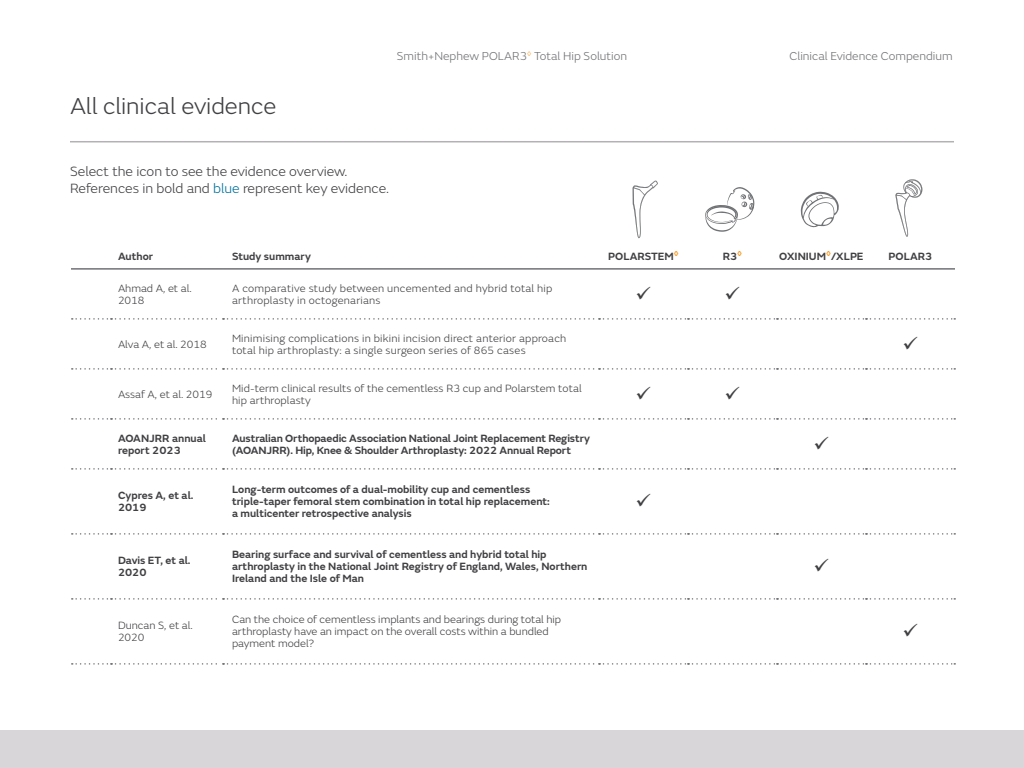
<style>
.page{position:relative;width:1024px;height:768px;background:#fff}
.page>*{position:absolute;margin:0;border:0;box-sizing:border-box;transform-origin:0 0}
.t1{font:300 24px "SN Emeric";color:#404043}
.t2{font:300 14px/16.8px "SN Emeric";color:#404043}
.t3{font:300 12px "SN Emeric";color:#717275}
.t4{font:600 11px/12px "SN Emeric";color:#404043}
.t5{font:300 11px/12px "SN Emeric";letter-spacing:.01em;color:#404043}
.s1{color:#00729c}
</style>
<div class="page">
<hr style="left:70px;top:141px;width:884px;height:1px;background:#b3b1b4">
<div style="left:0;top:730px;width:1024px;height:38px;background:#d8d6d8"></div>
<svg style="left:72px;top:318px;width:883px;height:2px"></svg>
<svg style="left:72px;top:368px;width:883px;height:2px"></svg>
<svg style="left:72px;top:418px;width:883px;height:2px"></svg>
<svg style="left:72px;top:468px;width:883px;height:2px"></svg>
<svg style="left:72px;top:533px;width:883px;height:2px"></svg>
<svg style="left:72px;top:598px;width:883px;height:2px"></svg>
<svg style="left:72px;top:663px;width:883px;height:2px"></svg>
<hr style="left:71px;top:268px;width:40px;height:2px;background:#717275">
<hr style="left:111px;top:268px;width:112px;height:2px;background:#717275">
<hr style="left:223px;top:268px;width:376px;height:2px;background:#717275">
<hr style="left:599px;top:268px;width:89px;height:2px;background:#717275">
<hr style="left:688px;top:268px;width:89px;height:2px;background:#717275">
<hr style="left:777px;top:268px;width:89px;height:2px;background:#717275">
<hr style="left:866px;top:268px;width:89px;height:2px;background:#717275">
<svg style="left:895px;top:179px;width:27px;height:58px"></svg>
<svg style="left:633px;top:181px;width:25px;height:57px"></svg>
<svg style="left:801px;top:192px;width:38px;height:35px"></svg>
<svg style="left:705px;top:187px;width:49px;height:45px"></svg>
<h1 class="t1" style="left:70px;top:91px;width:208px">All clinical evidence</h1>
<p class="t3" style="left:397px;top:49px;width:232px">Smith+Nephew POLAR3<sup>◊</sup> Total Hip Solution</p>
<p class="t3" style="left:789px;top:49px;width:165px">Clinical Evidence Compendium</p>
<p class="t2" style="left:70px;top:163px;width:321px">Select the icon to see the evidence overview.<br>References in bold and <span class="s1">blue</span> represent key evidence.</p>
<p class="t4" style="left:118px;top:250px;width:37px">Author</p>
<p class="t4" style="left:232px;top:250px;width:80px">Study summary</p>
<p class="t4" style="left:608px;top:250px;width:72px">POLARSTEM<sup>◊</sup></p>
<p class="t4" style="left:723px;top:250px;width:21px">R3<sup>◊</sup></p>
<p class="t4" style="left:779px;top:250px;width:86px">OXINIUM<sup>◊</sup>/XLPE</p>
<p class="t4" style="left:889px;top:250px;width:45px">POLAR3</p>
<p class="t5" style="left:118px;top:282px;width:75px">Ahmad A, et al.<br>2018</p>
<p class="t5" style="left:232px;top:282px;width:322px">A comparative study between uncemented and hybrid total hip arthroplasty in octogenarians</p>
<p class="t5" style="left:118px;top:338px;width:90px">Alva A, et al. 2018</p>
<p class="t5" style="left:232px;top:332px;width:336px">Minimising complications in bikini incision direct anterior approach total hip arthroplasty: a single surgeon series of 865 cases</p>
<p class="t5" style="left:118px;top:388px;width:96px">Assaf A, et al. 2019</p>
<p class="t5" style="left:232px;top:382px;width:351px">Mid-term clinical results of the cementless R3 cup and Polarstem total hip arthroplasty</p>
<p class="t4" style="left:118px;top:432px;width:89px">AOANJRR annual report 2023</p>
<p class="t4" style="left:232px;top:432px;width:359px">Australian Orthopaedic Association National Joint Replacement Registry (AOANJRR). Hip, Knee &amp; Shoulder Arthroplasty: 2022 Annual Report</p>
<p class="t4" style="left:118px;top:490px;width:77px">Cypres A, et al.<br>2019</p>
<p class="t4" style="left:232px;top:484px;width:319px">Long-term outcomes of a dual-mobility cup and cementless triple-taper femoral stem combination in total hip replacement: a multicenter retrospective analysis</p>
<p class="t4" style="left:118px;top:555px;width:74px">Davis ET, et al.<br>2020</p>
<p class="t4" style="left:232px;top:549px;width:357px">Bearing surface and survival of cementless and hybrid total hip arthroplasty in the National Joint Registry of England, Wales, Northern<br>Ireland and the Isle of Man</p>
<p class="t5" style="left:118px;top:620px;width:76px">Duncan S, et al.<br>2020</p>
<p class="t5" style="left:232px;top:614px;width:331px">Can the choice of cementless implants and bearings during total hip arthroplasty have an impact on the overall costs within a bundled payment model?</p>
</div>
